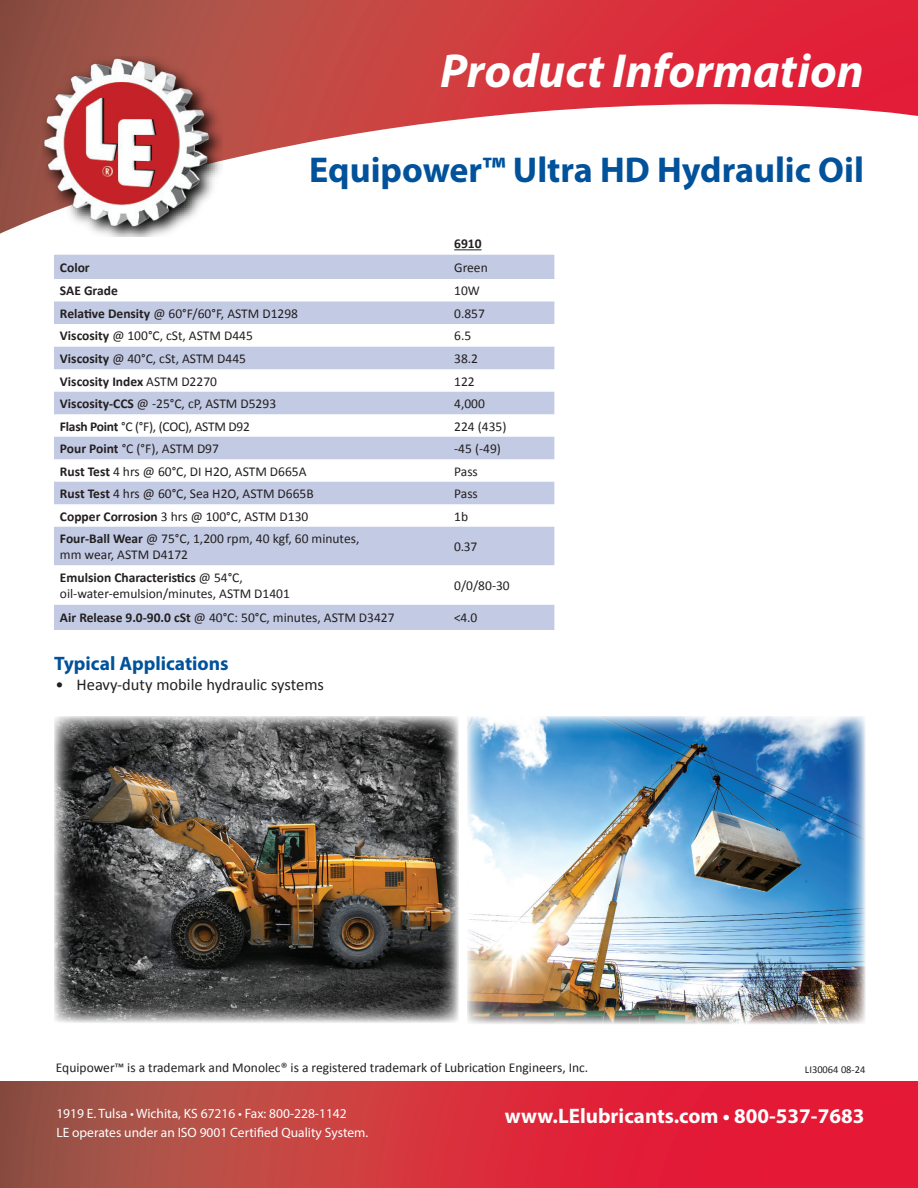
<style>
.page{position:relative;width:918px;height:1188px;background:#fff}
.page>*{position:absolute;margin:0;border:0;box-sizing:border-box;transform-origin:0 0}
.t1{font:italic 700 48px "Myriad Pro";color:#fff}
.t2{font:700 36px "Myriad Pro";color:#01529a}
.t3{font:700 21px "Myriad Pro";color:#fff}
.t4{font:700 19.5px "Myriad Pro";color:#01529a}
.t5{font:16.5px "Calibri";color:#231f20}
.t6{font:13.5px/16.2px "Calibri";color:#231f20}
.t7{font:13.5px/19.5px "Myriad Pro";color:#fff}
.t8{font:700 13.5px "Calibri";color:#231f20}
.t9{font:13.5px "Calibri";letter-spacing:-.02em;color:#231f20}
.t10{font:10.5px "Calibri";color:#231f20}
.s1{font-weight:700}
.s2{font-weight:400}
</style>
<div class="page">
<svg style="left:0;top:0;width:918px;height:234px"></svg>
<svg style="left:0;top:1082px;width:918px;height:106px;background:#cc333d"></svg>
<img style="left:42px;top:57px;width:180px;height:180px">
<svg style="left:54px;top:255px;width:500px;height:375px;fill:#c3cbe4"></svg>
<svg style="left:454px;top:249px;width:28px;height:1px"></svg>
<img style="left:54px;top:716px;width:405px;height:307px">
<img style="left:467px;top:716px;width:399px;height:308px">
<h1 class="t1" style="left:440px;top:40px;width:425px">Product Information</h1>
<h2 class="t2" style="left:309px;top:146px;width:556px">Equipower™ Ultra HD Hydraulic Oil</h2>
<p class="t8" style="left:454px;top:234px;width:29px">6910</p>
<p class="t8" style="left:60px;top:258px;width:31px">Color</p>
<p class="t6" style="left:454px;top:259px;width:35px">Green</p>
<p class="t8" style="left:60px;top:281px;width:59px">SAE Grade</p>
<p class="t6" style="left:454px;top:282px;width:27px">10W</p>
<p class="t6" style="left:60px;top:305px;width:240px"><span class="s1">Relative Density</span> @ 60°F/60°F, ASTM D1298</p>
<p class="t6" style="left:454px;top:305px;width:32px">0.857</p>
<p class="t6" style="left:60px;top:327px;width:194px"><span class="s1">Viscosity</span> @ 100°C, cSt, ASTM D445</p>
<p class="t6" style="left:454px;top:327px;width:19px">6.5</p>
<p class="t6" style="left:60px;top:350px;width:188px"><span class="s1">Viscosity</span> @ 40°C, cSt, ASTM D445</p>
<p class="t6" style="left:454px;top:350px;width:25px">38.2</p>
<p class="t8" style="left:60px;top:372px;width:159px">Viscosity Index <span class="s2">ASTM D2270</span></p>
<p class="t6" style="left:454px;top:373px;width:22px">122</p>
<p class="t6" style="left:60px;top:395px;width:218px"><span class="s1">Viscosity-CCS</span> @ -25°C, cP, ASTM D5293</p>
<p class="t6" style="left:454px;top:395px;width:32px">4,000</p>
<p class="t9" style="left:60px;top:417px;width:191px"><span class="s1">Flash Point</span> °C (°F), (COC), ASTM D92</p>
<p class="t6" style="left:454px;top:418px;width:54px">224 (435)</p>
<p class="t6" style="left:60px;top:440px;width:161px"><span class="s1">Pour Point</span> °C (°F), ASTM D97</p>
<p class="t6" style="left:454px;top:440px;width:48px">-45 (-49)</p>
<p class="t6" style="left:60px;top:463px;width:248px"><span class="s1">Rust Test</span> 4 hrs @ 60°C, DI H2O, ASTM D665A</p>
<p class="t6" style="left:454px;top:463px;width:25px">Pass</p>
<p class="t6" style="left:60px;top:485px;width:255px"><span class="s1">Rust Test</span> 4 hrs @ 60°C, Sea H2O, ASTM D665B</p>
<p class="t6" style="left:454px;top:485px;width:25px">Pass</p>
<p class="t6" style="left:60px;top:508px;width:250px"><span class="s1">Copper Corrosion</span> 3 hrs @ 100°C, ASTM D130</p>
<p class="t6" style="left:454px;top:508px;width:15px">1b</p>
<p class="t6" style="left:60px;top:530px;width:301px"><span class="s1">Four-Ball Wear</span> @ 75°C, 1,200 rpm, 40 kgf, 60 minutes, mm wear, ASTM D4172</p>
<p class="t6" style="left:454px;top:538px;width:25px">0.37</p>
<p class="t6" style="left:60px;top:569px;width:231px"><span class="s1">Emulsion Characteristics</span> @ 54°C, oil-water-emulsion/minutes, ASTM D1401</p>
<p class="t6" style="left:454px;top:577px;width:57px">0/0/80-30</p>
<p class="t6" style="left:60px;top:610px;width:336px"><span class="s1">Air Release 9.0-90.0 cSt</span> @ 40°C: 50°C, minutes, ASTM D3427</p>
<p class="t6" style="left:454px;top:610px;width:25px">&lt;4.0</p>
<h3 class="t4" style="left:54px;top:651px;width:176px">Typical Applications</h3>
<p class="t5" style="left:56px;top:673px;width:270px">• Heavy-duty mobile hydraulic systems</p>
<p class="t6" style="left:56px;top:1059px;width:534px">Equipower™ is a trademark and Monolec® is a registered trademark of Lubrication Engineers, Inc.</p>
<p class="t10" style="left:805px;top:1062px;width:62px">LI30064 08-24</p>
<p class="t7" style="left:56px;top:1103px;width:313px">1919 E. Tulsa • Wichita, KS 67216 • Fax: 800-228-1142<br>LE operates under an ISO 9001 Certified Quality System.</p>
<h3 class="t3" style="left:505px;top:1103px;width:361px">www.LElubricants.com • 800-537-7683</h3>
</div>
